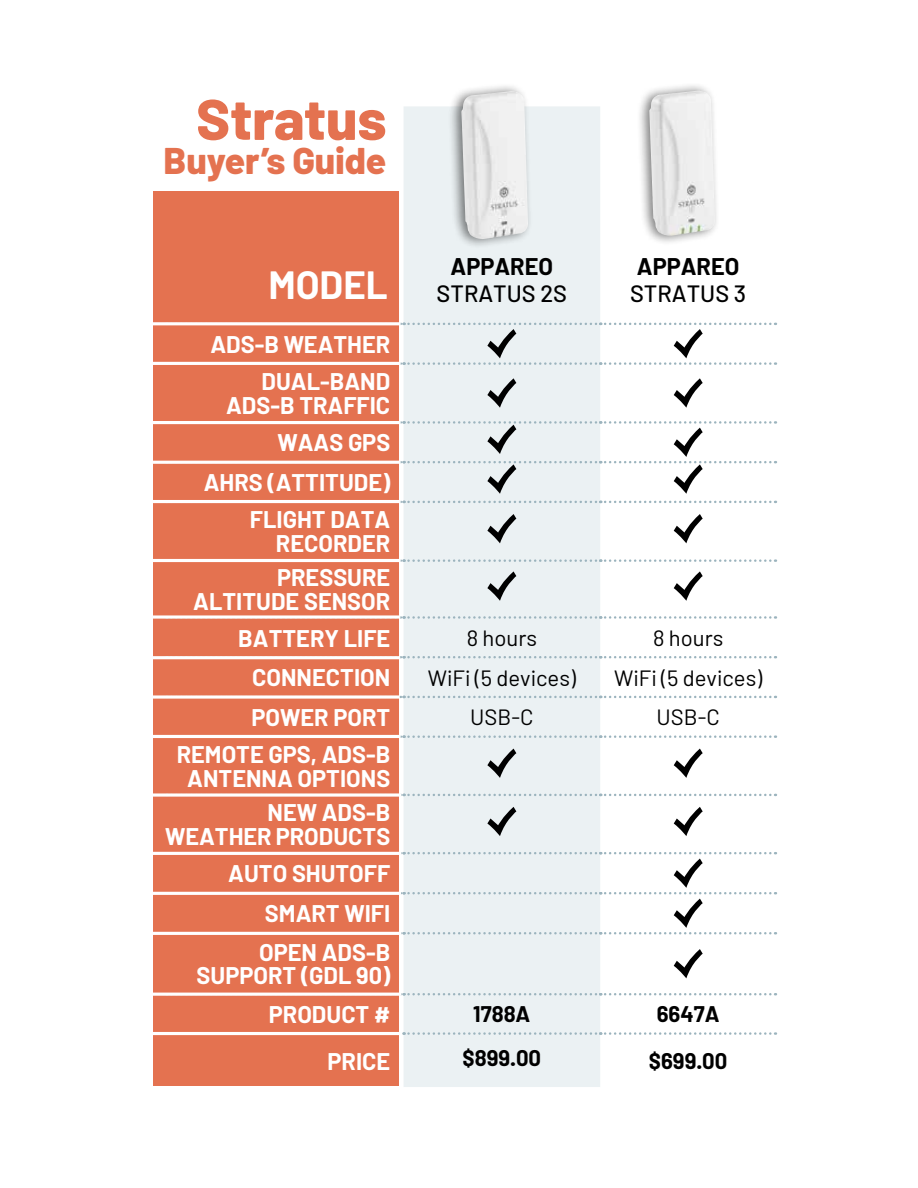
<style>
.page{position:relative;width:918px;height:1188px;background:#fff}
.page>*{position:absolute;margin:0;border:0;box-sizing:border-box;transform-origin:0 0}
.t1{font:800 57.15px "Barlow";color:#e47250}
.t2{font:700 38.4px "Barlow";color:#fff}
.t3{font:800 37.05px "Barlow";color:#e47250}
.t4{font:700 23.55px/37.5px "Barlow";color:#fff;text-align:right}
.t5{font:500 23.55px "Barlow";color:#000}
.t6{font:700 23.55px "Barlow";color:#000}
.t7{font:22.05px "Barlow";color:#000}
.t8{font:700 22.05px "Barlow";color:#000}
</style>
<div class="page">
<div style="left:154px;top:191px;width:245px;height:895px;background:#e47250"></div>
<div style="left:404px;top:106px;width:196px;height:981px;background:#ebf1f3"></div>
<svg style="left:401px;top:501px;width:375px;height:2px"></svg>
<svg style="left:401px;top:559px;width:375px;height:3px"></svg>
<svg style="left:400px;top:616px;width:376px;height:3px"></svg>
<svg style="left:400px;top:656px;width:376px;height:2px"></svg>
<svg style="left:399px;top:696px;width:377px;height:2px"></svg>
<svg style="left:401px;top:735px;width:375px;height:3px"></svg>
<svg style="left:401px;top:794px;width:375px;height:2px"></svg>
<svg style="left:401px;top:993px;width:375px;height:2px"></svg>
<svg style="left:402px;top:1032px;width:374px;height:3px"></svg>
<svg style="left:166px;top:323px;width:610px;height:42px"></svg>
<svg style="left:487px;top:378px;width:29px;height:30px"></svg>
<svg style="left:674px;top:378px;width:29px;height:30px"></svg>
<svg style="left:166px;top:421px;width:610px;height:73px"></svg>
<svg style="left:487px;top:514px;width:29px;height:29px"></svg>
<svg style="left:674px;top:514px;width:29px;height:29px"></svg>
<svg style="left:487px;top:571px;width:29px;height:30px"></svg>
<svg style="left:674px;top:571px;width:29px;height:30px"></svg>
<svg style="left:487px;top:749px;width:29px;height:29px"></svg>
<svg style="left:674px;top:749px;width:29px;height:29px"></svg>
<svg style="left:487px;top:807px;width:29px;height:29px"></svg>
<svg style="left:674px;top:807px;width:29px;height:29px"></svg>
<svg style="left:166px;top:852px;width:610px;height:82px"></svg>
<svg style="left:674px;top:949px;width:29px;height:29px"></svg>
<hr style="left:142px;top:322px;width:259px;height:3px;background:#fff">
<hr style="left:142px;top:362px;width:259px;height:3px;background:#fff">
<hr style="left:142px;top:421px;width:259px;height:3px;background:#fff">
<hr style="left:142px;top:461px;width:259px;height:3px;background:#fff">
<hr style="left:143px;top:852px;width:258px;height:3px;background:#fff">
<hr style="left:142px;top:500px;width:259px;height:3px;background:#fff">
<hr style="left:140px;top:559px;width:261px;height:3px;background:#fff">
<hr style="left:142px;top:735px;width:259px;height:3px;background:#fff">
<svg style="left:153px;top:615px;width:246px;height:4px"></svg>
<hr style="left:142px;top:656px;width:258px;height:3px;background:#fff">
<svg style="left:153px;top:695px;width:246px;height:4px"></svg>
<svg style="left:153px;top:793px;width:246px;height:4px"></svg>
<hr style="left:142px;top:892px;width:259px;height:3px;background:#fff">
<div style="left:636px;top:82px;width:84px;height:164px;background:#000;opacity:.5"></div>
<img style="left:649px;top:91px;width:66px;height:145px">
<div style="left:448px;top:83px;width:85px;height:166px;background:#000;opacity:.5"></div>
<img style="left:461px;top:91px;width:67px;height:148px">
<hr style="left:143px;top:932px;width:258px;height:3px;background:#fff">
<hr style="left:143px;top:993px;width:258px;height:3px;background:#fff">
<hr style="left:143px;top:1032px;width:259px;height:3px;background:#fff">
<h1 class="t1" style="left:196px;top:84px;width:192px">Stratus</h1>
<h3 class="t3" style="left:164px;top:138px;width:224px">Buyer’s Guide</h3>
<h2 class="t2" style="left:268px;top:262px;width:121px">MODEL</h2>
<p class="t4" style="left:210px;top:325px;width:181px">ADS-B WEATHER<br>DUAL-BAND</p>
<p class="t4" style="left:226px;top:386px;width:166px">ADS-B TRAFFIC<br>WAAS GPS</p>
<p class="t4" style="left:204px;top:463px;width:188px">AHRS (ATTITUDE)<br>FLIGHT DATA</p>
<p class="t4" style="left:276px;top:526px;width:116px;line-height:34.2px;text-align:left">RECORDER<br>PRESSURE</p>
<p class="t4" style="left:193px;top:583px;width:199px;line-height:36.9px">ALTITUDE SENSOR<br>BATTERY LIFE</p>
<p class="t6" style="left:451px;top:252px;width:104px">APPAREO</p>
<p class="t5" style="left:437px;top:279px;width:132px">STRATUS 2S</p>
<p class="t6" style="left:637px;top:252px;width:104px">APPAREO</p>
<p class="t5" style="left:630px;top:279px;width:118px">STRATUS 3</p>
<p class="t7" style="left:467px;top:624px;width:72px">8 hours</p>
<p class="t7" style="left:653px;top:624px;width:72px">8 hours</p>
<p class="t4" style="left:252px;top:659px;width:140px">CONNECTION</p>
<p class="t7" style="left:428px;top:664px;width:149px">WiFi (5 devices)</p>
<p class="t7" style="left:614px;top:664px;width:149px">WiFi (5 devices)</p>
<p class="t4" style="left:251px;top:699px;width:140px">POWER PORT</p>
<p class="t7" style="left:470px;top:704px;width:65px">USB-C</p>
<p class="t7" style="left:657px;top:704px;width:65px">USB-C</p>
<p class="t4" style="left:177px;top:743px;width:215px;line-height:23.5px;text-align:center">REMOTE GPS, ADS-B<br>ANTENNA OPTIONS</p>
<p class="t4" style="left:165px;top:801px;width:227px;line-height:23.5px">NEW ADS-B<br>WEATHER PRODUCTS</p>
<p class="t4" style="left:259px;top:854px;width:133px;line-height:39.5px;text-align:justify;text-indent:-31px">AUTO SHUTOFF SMART WIFI OPEN ADS-B</p>
<p class="t4" style="left:197px;top:956px;width:195px;line-height:38.4px">SUPPORT (GDL 90)<br>PRODUCT #</p>
<p class="t8" style="left:473px;top:1000px;width:59px">1788A</p>
<p class="t8" style="left:657px;top:1000px;width:64px">6647A</p>
<p class="t4" style="left:328px;top:1042px;width:64px">PRICE</p>
<p class="t8" style="left:463px;top:1044px;width:80px">$899.00</p>
<p class="t8" style="left:649px;top:1047px;width:80px">$699.00</p>
</div>
